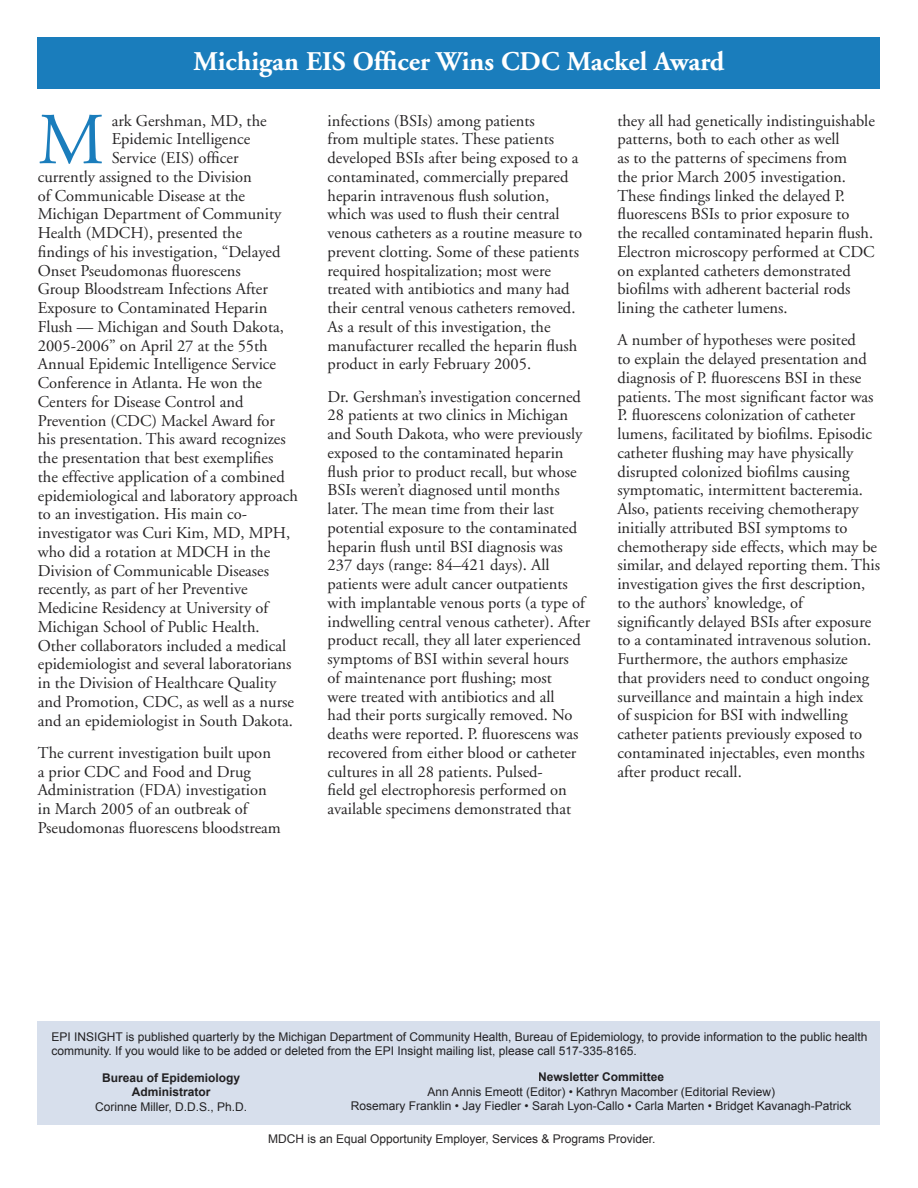
<style>
.page{position:relative;width:918px;height:1188px;background:#fff}
.page>*{position:absolute;margin:0;border:0;box-sizing:border-box;transform-origin:0 0}
.t1{font:73.05px "Adobe Garamond";color:#1a7dbc}
.t2{font:700 27px "Adobe Garamond";color:#fff}
.t3{font:16.5px/18.8px "Adobe Garamond";color:#262425}
.t4{font:12px/14.4px "Arial";color:#212022}
.t5{font:12px "Arial";color:#262425}
.t6{font:700 12px/14.4px "Arial";color:#212022;text-align:center}
</style>
<div class="page">
<div style="left:38px;top:38px;width:842px;height:51px;background:#1a7dbc"></div>
<div style="left:38px;top:1022px;width:842px;height:103px;background:#d7dfec"></div>
<h2 class="t2" style="left:194px;top:46px;width:532px">Michigan EIS Officer Wins CDC Mackel Award</h2>
<p class="t3" style="left:617px;top:111px;width:259px">they all had genetically indistinguishable patterns, both to each other as well<br>as to the patterns of specimens from<br>the prior March 2005 investigation.<br>These findings linked the delayed P. fluorescens BSIs to prior exposure to<br>the recalled contaminated heparin flush.<br>Electron microscopy performed at CDC on explanted catheters demonstrated biofilms with adherent bacterial rods lining the catheter lumens.</p>
<p class="t3" style="left:617px;top:331px;width:264px">A number of hypotheses were posited<br>to explain the delayed presentation and diagnosis of P. fluorescens BSI in these patients. The most significant factor was P. fluorescens colonization of catheter lumens, facilitated by biofilms. Episodic catheter flushing may have physically disrupted colonized biofilms causing symptomatic, intermittent bacteremia.<br>Also, patients receiving chemotherapy initially attributed BSI symptoms to chemotherapy side effects, which may be similar, and delayed reporting them. This investigation gives the first description, to the authors’ knowledge, of significantly delayed BSIs after exposure to a contaminated intravenous solution.<br>Furthermore, the authors emphasize<br>that providers need to conduct ongoing surveillance and maintain a high index<br>of suspicion for BSI with indwelling catheter patients previously exposed to contaminated injectables, even months after product recall.</p>
<p class="t3" style="left:328px;top:111px;width:256px">infections (BSIs) among patients<br>from multiple states. These patients developed BSIs after being exposed to a contaminated, commercially prepared heparin intravenous flush solution, which was used to flush their central venous catheters as a routine measure to prevent clotting. Some of these patients required hospitalization; most were treated with antibiotics and many had their central venous catheters removed.<br>As a result of this investigation, the manufacturer recalled the heparin flush product in early February 2005.</p>
<p class="t3" style="left:328px;top:387px;width:264px">Dr. Gershman’s investigation concerned 28 patients at two clinics in Michigan and South Dakota, who were previously exposed to the contaminated heparin flush prior to product recall, but whose BSIs weren’t diagnosed until months later. The mean time from their last potential exposure to the contaminated heparin flush until BSI diagnosis was 237 days (range: 84–421 days). All patients were adult cancer outpatients with implantable venous ports (a type of indwelling central venous catheter). After product recall, they all later experienced symptoms of BSI within several hours<br>of maintenance port flushing; most<br>were treated with antibiotics and all<br>had their ports surgically removed. No deaths were reported. P. fluorescens was recovered from either blood or catheter cultures in all 28 patients. Pulsed-<br>field gel electrophoresis performed on available specimens demonstrated that</p>
<h1 class="t1" style="left:38px;top:101px;width:68px">M</h1>
<p class="t3" style="left:112px;top:111px;width:157px">ark Gershman, MD, the</p>
<p class="t3" style="left:112px;top:130px;width:140px">Epidemic Intelligence</p>
<p class="t3" style="left:112px;top:149px;width:128px">Service (EIS) officer</p>
<p class="t3" style="left:38px;top:168px;width:216px">currently assigned to the Division</p>
<p class="t3" style="left:38px;top:186px;width:209px">of Communicable Disease at the</p>
<p class="t3" style="left:38px;top:205px;width:245px">Michigan Department of Community</p>
<p class="t3" style="left:38px;top:224px;width:206px">Health (MDCH), presented the</p>
<p class="t3" style="left:38px;top:243px;width:244px">findings of his investigation, “Delayed</p>
<p class="t3" style="left:38px;top:261px;width:205px">Onset Pseudomonas fluorescens</p>
<p class="t3" style="left:38px;top:280px;width:232px">Group Bloodstream Infections After</p>
<p class="t3" style="left:38px;top:299px;width:231px">Exposure to Contaminated Heparin</p>
<p class="t3" style="left:38px;top:318px;width:248px">Flush — Michigan and South Dakota,</p>
<p class="t3" style="left:38px;top:336px;width:232px">2005-2006” on April 27 at the 55th</p>
<p class="t3" style="left:38px;top:355px;width:240px">Annual Epidemic Intelligence Service</p>
<p class="t3" style="left:38px;top:374px;width:226px">Conference in Atlanta. He won the</p>
<p class="t3" style="left:38px;top:393px;width:207px">Centers for Disease Control and</p>
<p class="t3" style="left:38px;top:411px;width:239px">Prevention (CDC) Mackel Award for</p>
<p class="t3" style="left:38px;top:430px;width:249px">his presentation. This award recognizes</p>
<p class="t3" style="left:38px;top:449px;width:237px">the presentation that best exemplifies</p>
<p class="t3" style="left:38px;top:468px;width:248px">the effective application of a combined</p>
<p class="t3" style="left:38px;top:486px;width:262px">epidemiological and laboratory approach</p>
<p class="t3" style="left:38px;top:505px;width:211px">to an investigation. His main co-</p>
<p class="t3" style="left:38px;top:524px;width:254px">investigator was Curi Kim, MD, MPH,</p>
<p class="t3" style="left:38px;top:543px;width:234px">who did a rotation at MDCH in the</p>
<p class="t3" style="left:38px;top:561px;width:233px">Division of Communicable Diseases</p>
<p class="t3" style="left:38px;top:580px;width:211px">recently, as part of her Preventive</p>
<p class="t3" style="left:38px;top:599px;width:232px">Medicine Residency at University of</p>
<p class="t3" style="left:38px;top:618px;width:223px">Michigan School of Public Health.</p>
<p class="t3" style="left:38px;top:636px;width:250px">Other collaborators included a medical</p>
<p class="t3" style="left:38px;top:655px;width:255px">epidemiologist and several laboratorians</p>
<p class="t3" style="left:38px;top:674px;width:240px">in the Division of Healthcare Quality</p>
<p class="t3" style="left:38px;top:693px;width:258px">and Promotion, CDC, as well as a nurse</p>
<p class="t3" style="left:38px;top:711px;width:257px">and an epidemiologist in South Dakota.</p>
<p class="t3" style="left:38px;top:744px;width:245px">The current investigation built upon a prior CDC and Food and Drug Administration (FDA) investigation in March 2005 of an outbreak of Pseudomonas fluorescens bloodstream</p>
<p class="t4" style="left:51px;top:1030px;width:817px">EPI INSIGHT is published quarterly by the Michigan Department of Community Health, Bureau of Epidemiology, to provide information to the public health community. If you would like to be added or deleted from the EPI Insight mailing list, please call 517-335-8165.</p>
<p class="t6" style="left:102px;top:1070px;width:140px">Bureau of Epidemiology<br>Administrator</p>
<p class="t4" style="left:95px;top:1099px;width:154px">Corinne Miller, D.D.S., Ph.D.</p>
<p class="t6" style="left:538px;top:1070px;width:128px">Newsletter Committee</p>
<p class="t4" style="left:351px;top:1084px;width:502px;text-align:center">Ann Annis Emeott (Editor) • Kathryn Macomber (Editorial Review)<br>Rosemary Franklin • Jay Fiedler • Sarah Lyon-Callo • Carla Marten • Bridget Kavanagh-Patrick</p>
<p class="t5" style="left:268px;top:1132px;width:389px">MDCH is an Equal Opportunity Employer, Services &amp; Programs Provider.</p>
</div>
